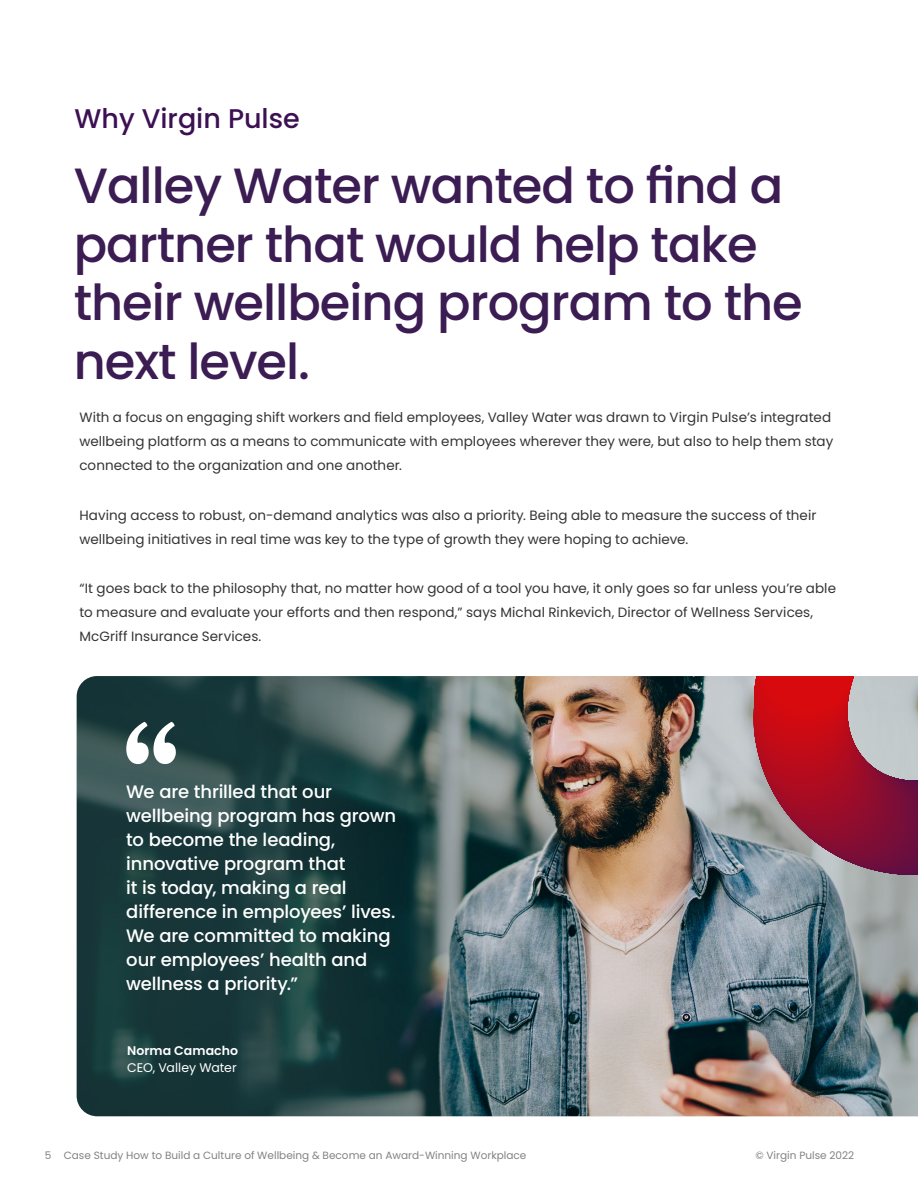
<style>
.page{position:relative;width:918px;height:1188px;background:#fff}
.page>*{position:absolute;margin:0;border:0;box-sizing:border-box;transform-origin:0 0}
.t1{font:500 49.5px/58.5px "Poppins";letter-spacing:-.02em;color:#3b1c53}
.t2{font:500 27px "Poppins";color:#3c1053}
.t3{font:500 18px/24px "Poppins";letter-spacing:-.005em;color:#fff}
.t4{font:13.5px/24px "Poppins";letter-spacing:.005em;color:#343433}
.t5{font:12.6px "Poppins";color:#fff}
.t6{font:600 12.6px "Poppins";letter-spacing:.01em;color:#fff}
.t7{font:10.5px "Poppins";color:#818285}
</style>
<div class="page">
<img style="left:77px;top:676px;width:841px;height:440px">
<svg style="left:126px;top:722px;width:50px;height:42px"></svg>
<svg style="left:753px;top:676px;width:165px;height:199px;background:#aa4a5a"></svg>
<h2 class="t2" style="left:75px;top:103px;width:227px">Why Virgin Pulse</h2>
<h1 class="t1" style="left:74px;top:157px;width:731px">Valley Water wanted to find a partner that would help take their wellbeing program to the next level.</h1>
<p class="t4" style="left:79px;top:406px;width:755px">With a focus on engaging shift workers and field employees, Valley Water was drawn to Virgin Pulse’s integrated wellbeing platform as a means to communicate with employees wherever they were, but also to help them stay connected to the organization and one another.</p>
<p class="t4" style="left:79px;top:503px;width:739px">Having access to robust, on-demand analytics was also a priority. Being able to measure the success of their wellbeing initiatives in real time was key to the type of growth they were hoping to achieve.</p>
<p class="t4" style="left:79px;top:577px;width:758px">“It goes back to the philosophy that, no matter how good of a tool you have, it only goes so far unless you’re able to measure and evaluate your efforts and then respond,” says Michal Rinkevich, Director of Wellness Services,<br>McGriff Insurance Services.</p>
<h3 class="t3" style="left:126px;top:780px;width:271px">We are thrilled that our wellbeing program has grown to become the leading, innovative program that<br>it is today, making a real difference in employees’ lives.<br>We are committed to making our employees’ health and wellness a priority.”</h3>
<p class="t6" style="left:127px;top:1043px;width:113px">Norma Camacho</p>
<p class="t5" style="left:127px;top:1061px;width:111px">CEO, Valley Water</p>
<p class="t7" style="left:45px;top:1149px;width:483px">5 Case Study How to Build a Culture of Wellbeing &amp; Become an Award-Winning Workplace</p>
<p class="t7" style="left:755px;top:1149px;width:100px">© Virgin Pulse 2022</p>
</div>
